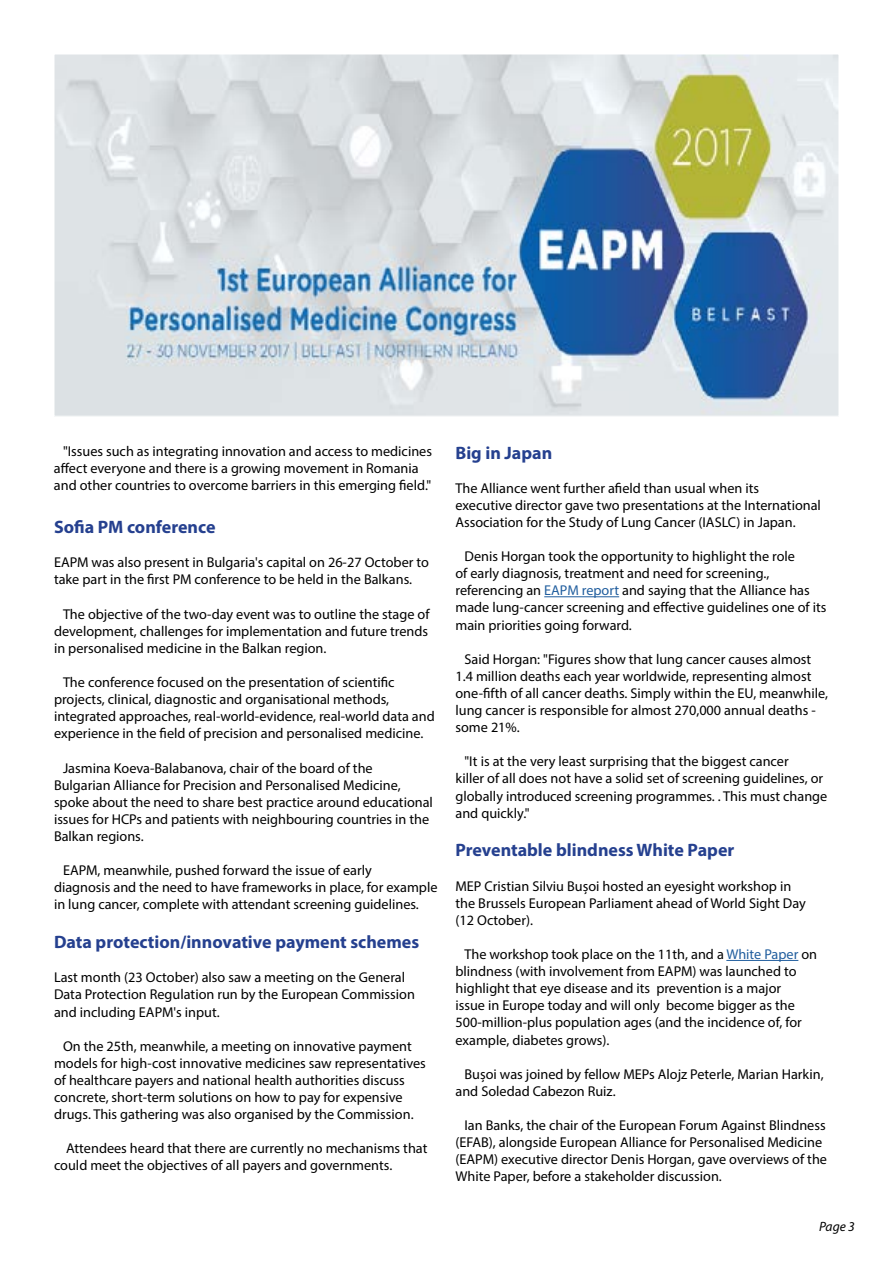
<style>
.page{position:relative;width:893px;height:1263px;background:#fff}
.page>*{position:absolute;margin:0;border:0;box-sizing:border-box;transform-origin:0 0}
.t1{font:700 18px "Myriad Pro";color:#25408f}
.t2{font:14.25px/17.1px "Myriad Pro";color:#000}
.t3{font:italic 13.5px "Myriad Pro";color:#000}
.s1{color:#215e9e}
</style>
<div class="page">
<hr style="left:544px;top:596px;width:75px;height:1px;background:#215e9e">
<hr style="left:726px;top:960px;width:72px;height:1px;background:#215e9e">
<img style="left:56px;top:56px;width:781px;height:359px">
<p class="t2" style="left:54px;top:442px;width:379px;text-indent:9px">"Issues such as integrating innovation and access to medicines affect everyone and there is a growing movement in Romania and other countries to overcome barriers in this emerging field."</p>
<p class="t1" style="left:54px;top:515px;width:163px">Sofia PM conference</p>
<p class="t2" style="left:54px;top:554px;width:376px">EAPM was also present in Bulgaria's capital on 26-27 October to take part in the first PM conference to be held in the Balkans.</p>
<p class="t2" style="left:54px;top:605px;width:377px;text-align:justify;text-indent:9px">The objective of the two-day event was to outline the stage of development, challenges for implementation and future trends in personalised medicine in the Balkan region.</p>
<p class="t2" style="left:54px;top:673px;width:382px;text-indent:9px">The conference focused on the presentation of scientific projects, clinical, diagnostic and organisational methods, integrated approaches, real-world-evidence, real-world data and experience in the field of precision and personalised medicine.</p>
<p class="t2" style="left:54px;top:759px;width:380px;text-indent:9px">Jasmina Koeva-Balabanova, chair of the board of the<br>Bulgarian Alliance for Precision and Personalised Medicine, spoke about the need to share best practice around educational issues for HCPs and patients with neighbouring countries in the Balkan regions.</p>
<p class="t2" style="left:54px;top:862px;width:385px;text-indent:9px">EAPM, meanwhile, pushed forward the issue of early<br>diagnosis and the need to have frameworks in place, for example in lung cancer, complete with attendant screening guidelines.</p>
<p class="t1" style="left:54px;top:930px;width:367px">Data protection/innovative payment schemes</p>
<p class="t2" style="left:54px;top:969px;width:362px">Last month (23 October) also saw a meeting on the General<br>Data Protection Regulation run by the European Commission and including EAPM's input.</p>
<p class="t2" style="left:54px;top:1037px;width:373px;text-indent:9px">On the 25th, meanwhile, a meeting on innovative payment models for high-cost innovative medicines saw representatives of healthcare payers and national health authorities discuss concrete, short-term solutions on how to pay for expensive drugs. This gathering was also organised by the Commission.</p>
<p class="t2" style="left:54px;top:1140px;width:375px;text-indent:12px">Attendees heard that there are currently no mechanisms that could meet the objectives of all payers and governments.</p>
<p class="t1" style="left:455px;top:441px;width:98px">Big in Japan</p>
<p class="t2" style="left:455px;top:479px;width:367px">The Alliance went further afield than usual when its<br>executive director gave two presentations at the International<br>Association for the Study of Lung Cancer (IASLC) in Japan.</p>
<p class="t2" style="left:455px;top:548px;width:372px;text-indent:9px">Denis Horgan took the opportunity to highlight the role<br>of early diagnosis, treatment and need for screening., referencing an <span class="s1">EAPM report</span> and saying that the Alliance has made lung-cancer screening and effective guidelines one of its main priorities going forward.</p>
<p class="t2" style="left:455px;top:650px;width:374px;text-indent:9px">Said Horgan: "Figures show that lung cancer causes almost 1.4 million deaths each year worldwide, representing almost one-fifth of all cancer deaths. Simply within the EU, meanwhile, lung cancer is responsible for almost 270,000 annual deaths - some 21%.</p>
<p class="t2" style="left:455px;top:753px;width:373px;text-indent:9px">"It is at the very least surprising that the biggest cancer<br>killer of all does not have a solid set of screening guidelines, or globally introduced screening programmes. . This must change and quickly."</p>
<p class="t1" style="left:455px;top:838px;width:280px">Preventable blindness White Paper</p>
<p class="t2" style="left:455px;top:877px;width:352px">MEP Cristian Silviu Bușoi hosted an eyesight workshop in the Brussels European Parliament ahead of World Sight Day (12 October).</p>
<p class="t2" style="left:455px;top:945px;width:363px;text-indent:9px">The workshop took place on the 11th, and a <span class="s1">White Paper</span> on blindness (with involvement from EAPM) was launched to highlight that eye disease and its prevention is a major<br>issue in Europe today and will only become bigger as the 500-million-plus population ages (and the incidence of, for example, diabetes grows).</p>
<p class="t2" style="left:455px;top:1065px;width:370px;text-indent:9px">Bușoi was joined by fellow MEPs Alojz Peterle, Marian Harkin, and Soledad Cabezon Ruiz.</p>
<p class="t2" style="left:455px;top:1116px;width:373px;text-indent:9px">Ian Banks, the chair of the European Forum Against Blindness (EFAB), alongside European Alliance for Personalised Medicine (EAPM) executive director Denis Horgan, gave overviews of the White Paper, before a stakeholder discussion.</p>
<p class="t3" style="left:819px;top:1218px;width:37px">Page 3</p>
</div>
